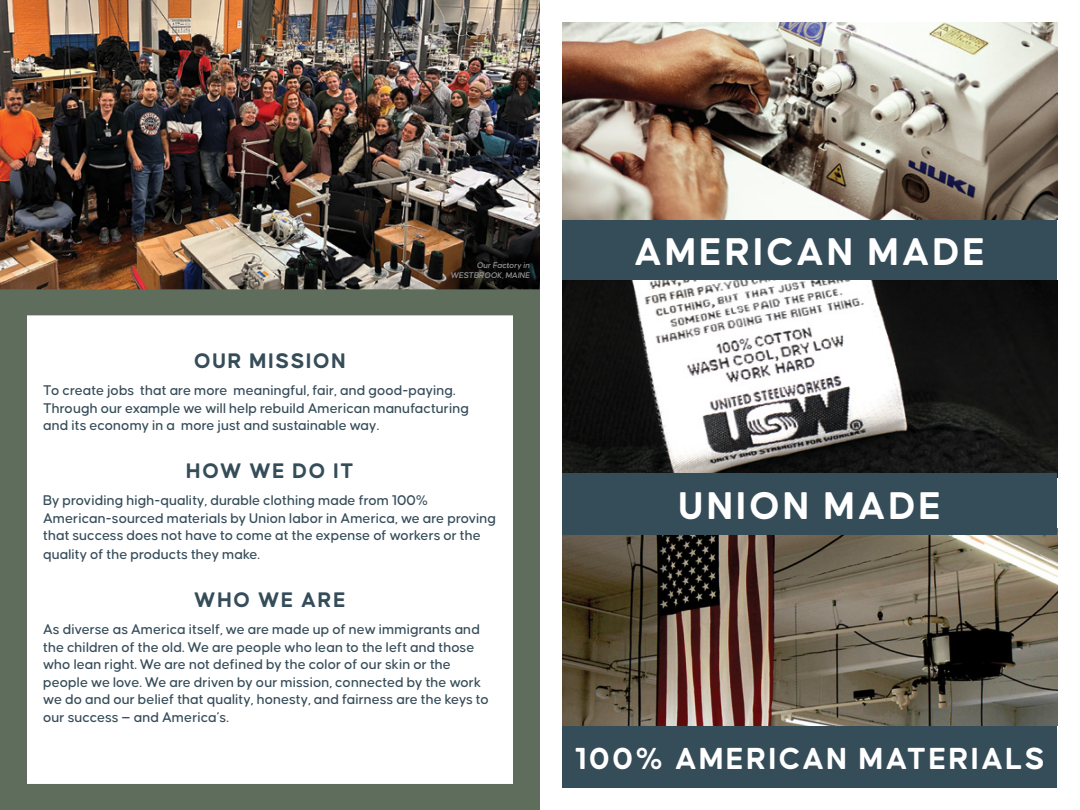
<style>
.page{position:relative;width:1080px;height:810px;background:#fff}
.page>*{position:absolute;margin:0;border:0;box-sizing:border-box;transform-origin:0 0}
.t1{font:700 41.25px "Causten Round";letter-spacing:.075em;color:#fff}
.t2{font:700 32.5px "Causten Round";letter-spacing:.075em;color:#fff}
.t3{font:700 22.5px "Causten Round";letter-spacing:.075em;color:#354c59}
.t4{font:500 15px/17.5px "Causten Round";color:#354c59}
.t5{font:italic 500 8.75px/10.5px "Causten Round";color:#97999c;text-align:right}
</style>
<div class="page">
<img style="left:0;top:0;width:540px;height:289px">
<div style="left:562px;top:218px;width:496px;height:62px;background:#354c59"></div>
<img style="left:562px;top:22px;width:496px;height:198px">
<img style="left:562px;top:534px;width:496px;height:192px">
<img style="left:562px;top:280px;width:496px;height:193px">
<div style="left:562px;top:726px;width:496px;height:62px;background:#354c59"></div>
<div style="left:562px;top:473px;width:496px;height:61px;background:#354c59"></div>
<svg style="left:0;top:289px;width:540px;height:521px"></svg>
<p class="t5" style="left:450px;top:259px;width:81px">Our Factory in<br>WESTBROOK, MAINE</p>
<h3 class="t3" style="left:194px;top:348px;width:153px">OUR MISSION</h3>
<p class="t4" style="left:43px;top:382px;width:427px">To create jobs that are more meaningful, fair, and good-paying.<br>Through our example we will help rebuild American manufacturing and its economy in a more just and sustainable way.</p>
<h3 class="t3" style="left:186px;top:458px;width:169px">HOW WE DO IT</h3>
<p class="t4" style="left:43px;top:492px;width:455px;line-height:17.9px">By providing high-quality, durable clothing made from 100% American-sourced materials by Union labor in America, we are proving that success does not have to come at the expense of workers or the quality of the products they make.</p>
<h3 class="t3" style="left:194px;top:587px;width:153px">WHO WE ARE</h3>
<p class="t4" style="left:43px;top:620px;width:447px">As diverse as America itself, we are made up of new immigrants and the children of the old. We are people who lean to the left and those who lean right. We are not defined by the color of our skin or the people we love. We are driven by our mission, connected by the work we do and our belief that quality, honesty, and fairness are the keys to our success — and America’s.</p>
<h1 class="t1" style="left:635px;top:229px;width:352px">AMERICAN MADE</h1>
<h1 class="t1" style="left:679px;top:483px;width:264px">UNION MADE</h1>
<h2 class="t2" style="left:576px;top:740px;width:470px">100% AMERICAN MATERIALS</h2>
</div>
